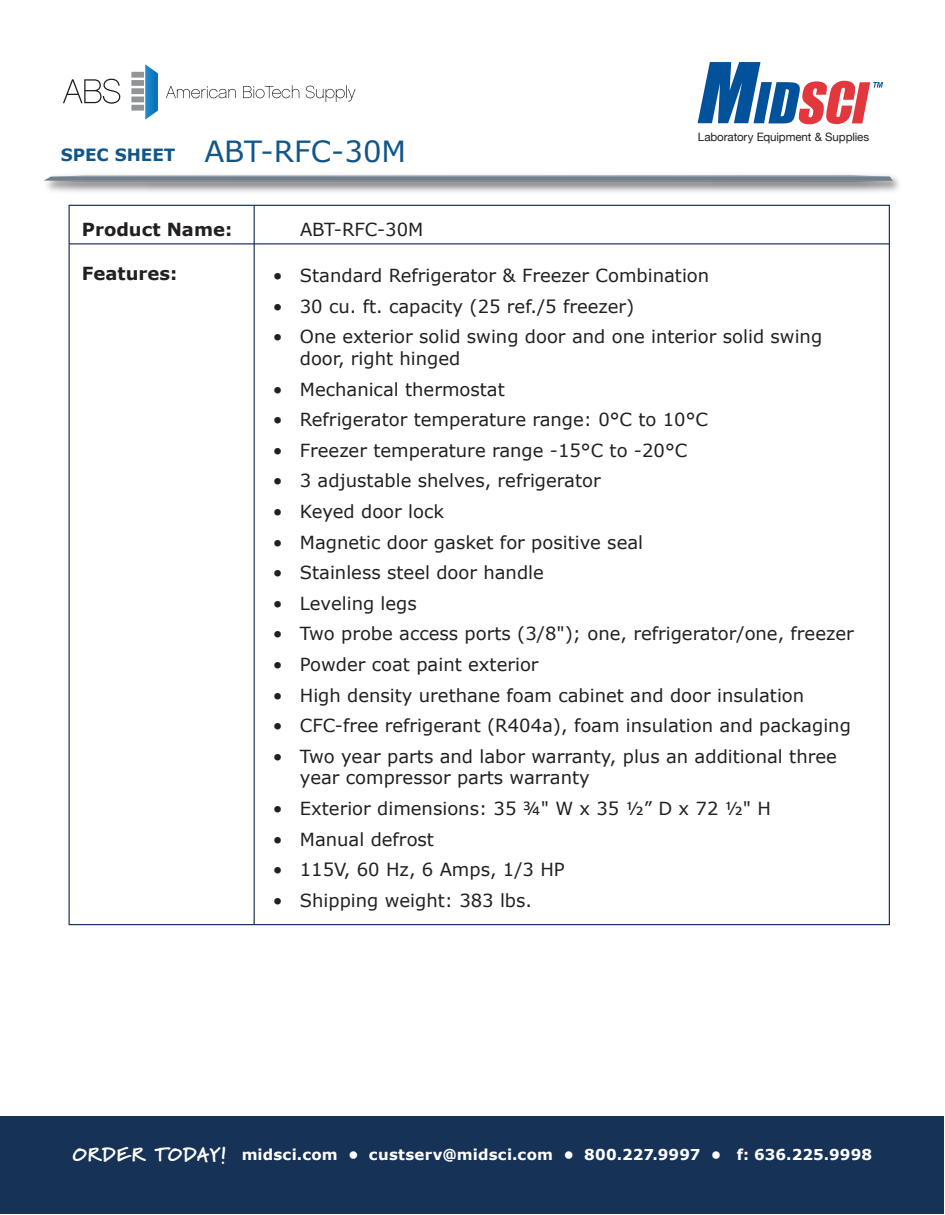
<style>
.page{position:relative;width:945px;height:1215px;background:#fff}
.page>*{position:absolute;margin:0;border:0;box-sizing:border-box;transform-origin:0 0}
.t1{font:29.1px "Verdana";color:#11568a}
.t2{font:18px/21.6px "Verdana";color:#231f20}
.t3{font:700 18px "Verdana";color:#231f20}
.t4{font:700 15px "Verdana";letter-spacing:.01em;color:#fff}
.t5{font:11.55px "Helvetica Neue";letter-spacing:-.01em;color:#231f20}
.s1{font-weight:700;font-size:16.95px}
.s2{font-family:"Marydale";font-weight:900;font-size:19.5px}
</style>
<div class="page">
<svg style="left:63px;top:79px;width:57px;height:25px"></svg>
<svg style="left:166px;top:86px;width:70px;height:12px"></svg>
<svg style="left:243px;top:85px;width:56px;height:13px"></svg>
<svg style="left:306px;top:85px;width:49px;height:17px"></svg>
<div style="left:131px;top:105px;width:13px;height:6px;background:#929497"></div>
<div style="left:131px;top:97px;width:13px;height:5px;background:#929497"></div>
<div style="left:131px;top:88px;width:13px;height:6px;background:#929497"></div>
<div style="left:131px;top:80px;width:13px;height:6px;background:#929497"></div>
<div style="left:131px;top:72px;width:13px;height:6px;background:#929497"></div>
<svg style="left:145px;top:64px;width:13px;height:56px"></svg>
<svg style="left:44px;top:175px;width:849px;height:7px;background:#86909b"></svg>
<div style="left:0;top:1116px;width:944px;height:98px;background:#163257"></div>
<svg style="left:698px;top:62px;width:185px;height:62px"></svg>
<hr style="left:69px;top:243px;width:820px;height:1px;background:#163257">
<hr style="left:254px;top:205px;width:1px;height:720px;background:#163257">
<h1 class="t1" style="left:61px;top:133px;width:347px"><span class="s1">SPEC SHEET</span> ABT-RFC-30M</h1>
<p class="t5" style="left:698px;top:128px;width:173px">Laboratory Equipment &amp; Supplies</p>
<p class="t3" style="left:82px;top:218px;width:152px">Product Name:</p>
<p class="t3" style="left:82px;top:262px;width:97px">Features:</p>
<p class="t2" style="left:300px;top:219px;width:125px">ABT-RFC-30M</p>
<p class="t2" style="left:273px;top:265px;width:438px">• Standard Refrigerator &amp; Freezer Combination</p>
<p class="t2" style="left:273px;top:296px;width:363px">• 30 cu. ft. capacity (25 ref./5 freezer)</p>
<p class="t2" style="left:300px;top:326px;width:524px;text-indent:-27px">• One exterior solid swing door and one interior solid swing door, right hinged</p>
<p class="t2" style="left:273px;top:378px;width:234px">• Mechanical thermostat</p>
<p class="t2" style="left:273px;top:409px;width:437px">• Refrigerator temperature range: 0°C to 10°C</p>
<p class="t2" style="left:273px;top:440px;width:416px">• Freezer temperature range -15°C to -20°C</p>
<p class="t2" style="left:273px;top:470px;width:329px">• 3 adjustable shelves, refrigerator</p>
<p class="t2" style="left:273px;top:501px;width:173px">• Keyed door lock</p>
<p class="t2" style="left:273px;top:531px;width:372px">• Magnetic door gasket for positive seal</p>
<p class="t2" style="left:273px;top:562px;width:273px">• Stainless steel door handle</p>
<p class="t2" style="left:273px;top:593px;width:146px">• Leveling legs</p>
<p class="t2" style="left:273px;top:623px;width:582px">• Two probe access ports (3/8"); one, refrigerator/one, freezer</p>
<p class="t2" style="left:273px;top:654px;width:267px">• Powder coat paint exterior</p>
<p class="t2" style="left:273px;top:684px;width:533px">• High density urethane foam cabinet and door insulation</p>
<p class="t2" style="left:273px;top:715px;width:580px">• CFC-free refrigerant (R404a), foam insulation and packaging</p>
<p class="t2" style="left:300px;top:746px;width:539px;text-indent:-27px">• Two year parts and labor warranty, plus an additional three year compressor parts warranty</p>
<p class="t2" style="left:273px;top:798px;width:500px">• Exterior dimensions: 35 ¾" W x 35 ½” D x 72 ½" H</p>
<p class="t2" style="left:273px;top:828px;width:163px">• Manual defrost</p>
<p class="t2" style="left:273px;top:859px;width:293px">• 115V, 60 Hz, 6 Amps, 1/3 HP</p>
<p class="t2" style="left:273px;top:890px;width:261px">• Shipping weight: 383 lbs.</p>
<p class="t4" style="left:73px;top:1145px;width:801px"><span class="s2">ORDER TODAY!</span> midsci.com • custserv@midsci.com • 800.227.9997 • f: 636.225.9998</p>
</div>
